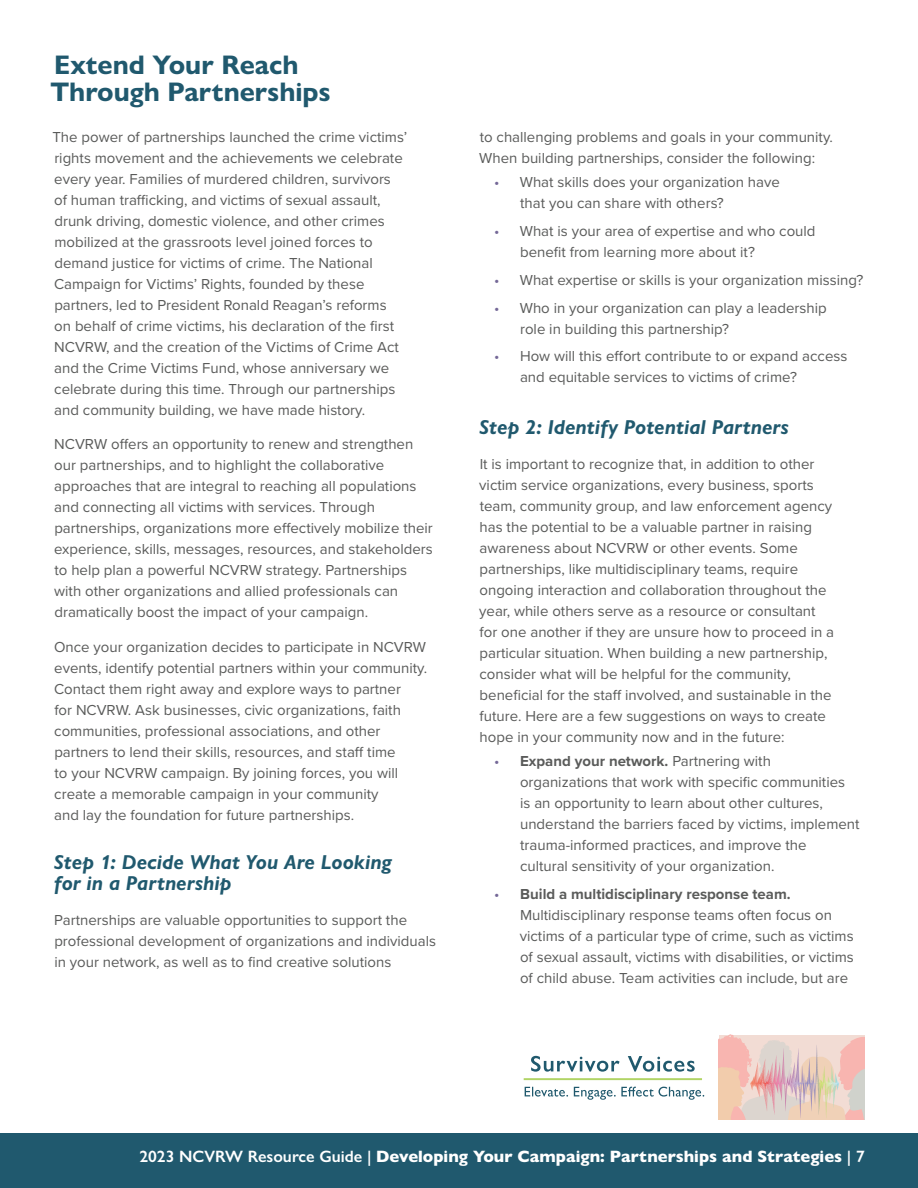
<style>
.page{position:relative;width:918px;height:1188px;background:#fff}
.page>*{position:absolute;margin:0;border:0;box-sizing:border-box;transform-origin:0 0}
.t1{font:700 27px/27px "Gill Sans Nova";letter-spacing:-.005em;color:#20596e}
.t2{font:italic 700 20.25px/21.8px "Gill Sans Nova";letter-spacing:.005em;color:#20596e}
.t3{font:800 16.5px "Gill Sans Nova";color:#fff}
.t4{font:15px/21px "Proxima Nova";color:#5a5b5a}
.s1{color:#746897}
.s2{font-weight:700}
.s3{font-weight:600}
</style>
<div class="page">
<hr style="left:524px;top:1078px;width:178px;height:2px;background:#b1d465">
<svg style="left:531px;top:1056px;width:164px;height:16px"></svg>
<svg style="left:525px;top:1087px;width:179px;height:13px"></svg>
<svg style="left:719px;top:1035px;width:145px;height:84px;background:#e9c9bf"></svg>
<div style="left:0;top:1133px;width:918px;height:55px;background:#20596e"></div>
<h2 class="t1" style="left:51px;top:51px;width:282px">Extend Your Reach<br>Through Partnerships</h2>
<p class="t4" style="left:52px;top:126px;width:356px">The power of partnerships launched the crime victims’ rights movement and the achievements we celebrate every year. Families of murdered children, survivors<br>of human trafcking, and victims of sexual assault,</p>
<p class="t4" style="left:54px;top:210px;width:332px">drunk driving, domestic violence, and other crimes mobilized at the grassroots level joined forces to</p>
<p class="t4" style="left:54px;top:252px;width:334px">demand justice for victims of crime. The National<br>Campaign for Victims’ Rights, founded by these partners, led to President Ronald Reagan’s reforms</p>
<p class="t4" style="left:54px;top:315px;width:341px">on behalf of crime victims, his declaration of the frst</p>
<p class="t4" style="left:54px;top:336px;width:346px">NCVRW, and the creation of the Victims of Crime Act</p>
<p class="t4" style="left:54px;top:357px;width:336px">and the Crime Victims Fund, whose anniversary we</p>
<p class="t4" style="left:54px;top:378px;width:343px">celebrate during this time. Through our partnerships</p>
<p class="t4" style="left:54px;top:399px;width:312px">and community building, we have made history.</p>
<p class="t4" style="left:54px;top:433px;width:380px">NCVRW ofers an opportunity to renew and strengthen our partnerships, and to highlight the collaborative approaches that are integral to reaching all populations and connecting all victims with services. Through partnerships, organizations more efectively mobilize their experience, skills, messages, resources, and stakeholders to help plan a powerful NCVRW strategy. Partnerships with other organizations and allied professionals can dramatically boost the impact of your campaign.</p>
<p class="t4" style="left:54px;top:636px;width:375px">Once your organization decides to participate in NCVRW events, identify potential partners within your community.<br>Contact them right away and explore ways to partner<br>for NCVRW. Ask businesses, civic organizations, faith communities, professional associations, and other partners to lend their skills, resources, and staf time<br>to your NCVRW campaign. By joining forces, you will create a memorable campaign in your community<br>and lay the foundation for future partnerships.</p>
<h3 class="t2" style="left:54px;top:851px;width:339px">Step 1: Decide What You Are Looking for in a Partnership</h3>
<p class="t4" style="left:54px;top:909px;width:383px">Partnerships are valuable opportunities to support the professional development of organizations and individuals in your network, as well as to fnd creative solutions</p>
<p class="t4" style="left:479px;top:126px;width:355px">to challenging problems and goals in your community.<br>When building partnerships, consider the following:</p>
<p class="t4" style="left:520px;top:171px;width:261px;text-indent:-26px"><span class="s1">•</span> What skills does your organization have that you can share with others?</p>
<p class="t4" style="left:520px;top:220px;width:297px;text-indent:-26px"><span class="s1">•</span> What is your area of expertise and who could beneft from learning more about it?</p>
<p class="t4" style="left:494px;top:269px;width:371px"><span class="s1">•</span> What expertise or skills is your organization missing?</p>
<p class="t4" style="left:520px;top:296px;width:308px;text-indent:-26px"><span class="s1">•</span> Who in your organization can play a leadership role in building this partnership?</p>
<p class="t4" style="left:520px;top:345px;width:329px;text-indent:-26px"><span class="s1">•</span> How will this efort contribute to or expand access and equitable services to victims of crime?</p>
<h3 class="t2" style="left:479px;top:416px;width:311px">Step 2: Identify Potential Partners</h3>
<p class="t4" style="left:479px;top:453px;width:356px">It is important to recognize that, in addition to other victim service organizations, every business, sports team, community group, and law enforcement agency has the potential to be a valuable partner in raising awareness about NCVRW or other events. Some partnerships, like multidisciplinary teams, require ongoing interaction and collaboration throughout the year, while others serve as a resource or consultant for one another if they are unsure how to proceed in a particular situation. When building a new partnership, consider what will be helpful for the community, benefcial for the staf involved, and sustainable in the future. Here are a few suggestions on ways to create hope in your community now and in the future:</p>
<p class="t4" style="left:520px;top:750px;width:341px;text-indent:-26px"><span class="s1">•</span> <span class="s2">Expand your network.</span> Partnering with organizations that work with specifc communities<br>is an opportunity to learn about other cultures, understand the barriers faced by victims, implement trauma-informed practices, and improve the<br>cultural sensitivity of your organization.</p>
<p class="t4" style="left:520px;top:883px;width:336px;text-indent:-26px"><span class="s1">•</span> <span class="s2">Build a multidisciplinary response team.<br></span>Multidisciplinary response teams often focus on victims of a particular type of crime, such as victims of sexual assault, victims with disabilities, or victims of child abuse. Team activities can include, but are</p>
<p class="t3" style="left:139px;top:1147px;width:727px"><span class="s3">2023 NCVRW Resource Guide |</span> Developing Your Campaign: Partnerships and Strategies <span class="s3">| 7</span></p>
</div>
